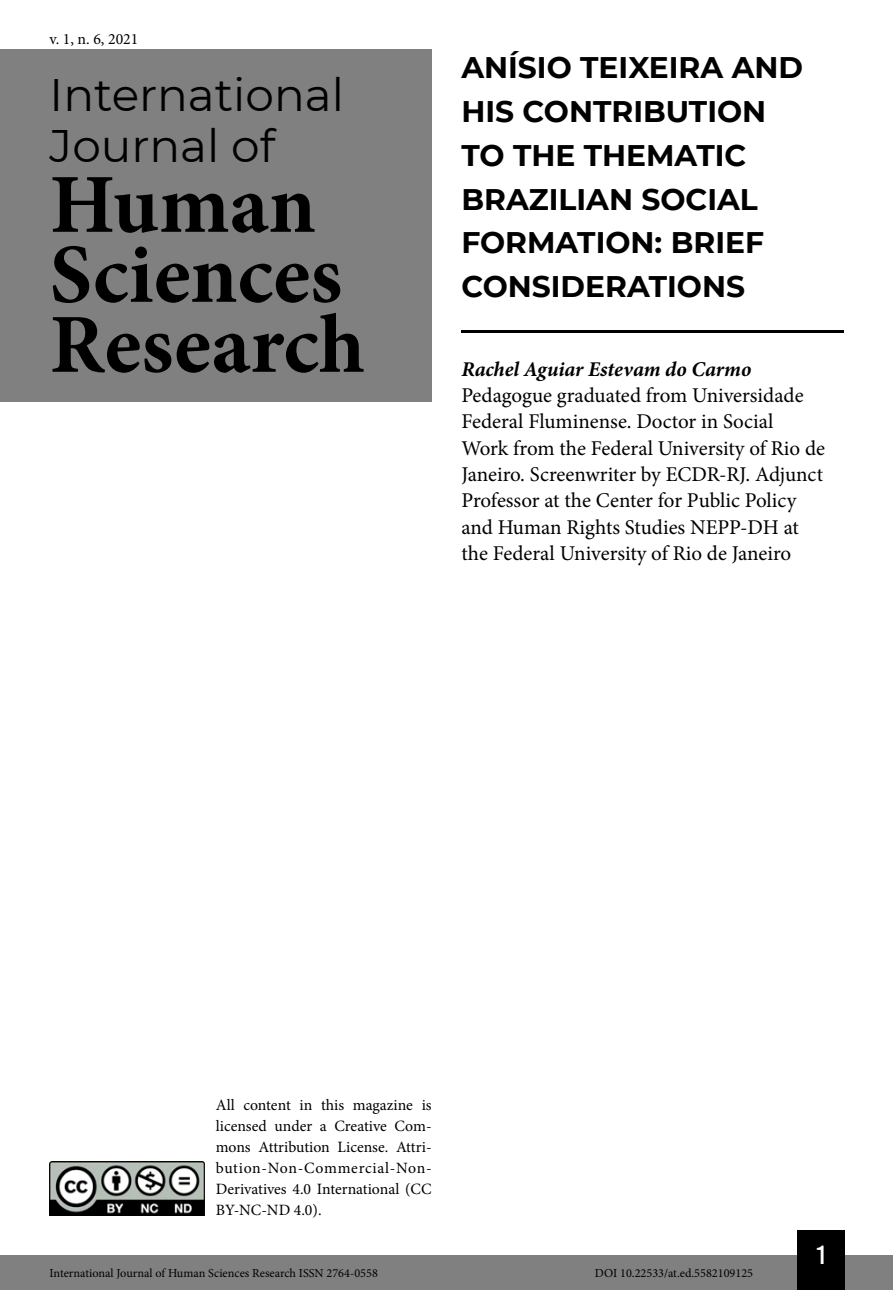
<style>
.page{position:relative;width:893px;height:1290px;background:#fff}
.page>*{position:absolute;margin:0;border:0;box-sizing:border-box;transform-origin:0 0}
.t1{font:700 84px/70px "Minion Pro";color:#000}
.t2{font:45.5px/50.8px "Montserrat";color:#000}
.Título_Artigo{font:700 29.75px/43.8px "Montserrat";color:#000}
.t3{font:26.25px "Bebas Kai";color:#fff}
.Infos_autor{font:21px/26.2px "Minion Pro";color:#000}
.Autor{font:italic 700 21px "Minion Pro";letter-spacing:-.005em;color:#000}
.t4{font:15.75px/21px "Minion Pro";color:#000;text-align:justify}
.t5{font:12.25px "Minion Pro";color:#000}
</style>
<div class="page">
<div style="left:0;top:1255px;width:893px;height:35px;background:#808080"></div>
<div style="left:797px;top:1230px;width:48px;height:60px;background:#000"></div>
<img style="left:50px;top:1161px;width:154px;height:54px">
<div style="left:0;top:50px;width:432px;height:352px;background:#808080"></div>
<hr style="left:461px;top:330px;width:382px;height:2px;background:#000">
<p class="t4" style="left:50px;top:28px;width:90px">v. 1, n. 6, 2021</p>
<h2 class="t2" style="left:50px;top:68px;width:296px">International<br>Journal of</h2>
<h1 class="t1" style="left:50px;top:169px;width:317px">Human<br>Sciences<br>Research</h1>
<p class="Título_Artigo" style="left:461px;top:44px;width:343px">ANÍSIO TEIXEIRA AND<br>HIS CONTRIBUTION<br>TO THE THEMATIC<br>BRAZILIAN SOCIAL<br>FORMATION: BRIEF<br>CONSIDERATIONS</p>
<p class="Autor" style="left:461px;top:354px;width:291px">Rachel Aguiar Estevam do Carmo</p>
<p class="Infos_autor" style="left:461px;top:382px;width:365px">Pedagogue graduated from Universidade Federal Fluminense. Doctor in Social Work from the Federal University of Rio de Janeiro. Screenwriter by ECDR-RJ. Adjunct Professor at the Center for Public Policy and Human Rights Studies NEPP-DH at the Federal University of Rio de Janeiro</p>
<p class="t4" style="left:216px;top:1095px;width:217px">All content in this magazine is licensed under a Creative Com&shy;mons Attribution License. Attri&shy;bution-Non-Commercial-Non-Derivatives 4.0 International (CC BY-NC-ND 4.0).</p>
<p class="t3" style="left:817px;top:1241px;width:10px">1</p>
<p class="t5" style="left:50px;top:1265px;width:330px">International Journal of Human Sciences Research ISSN 2764-0558</p>
<p class="t5" style="left:595px;top:1265px;width:160px">DOI 10.22533/at.ed.5582109125</p>
</div>
